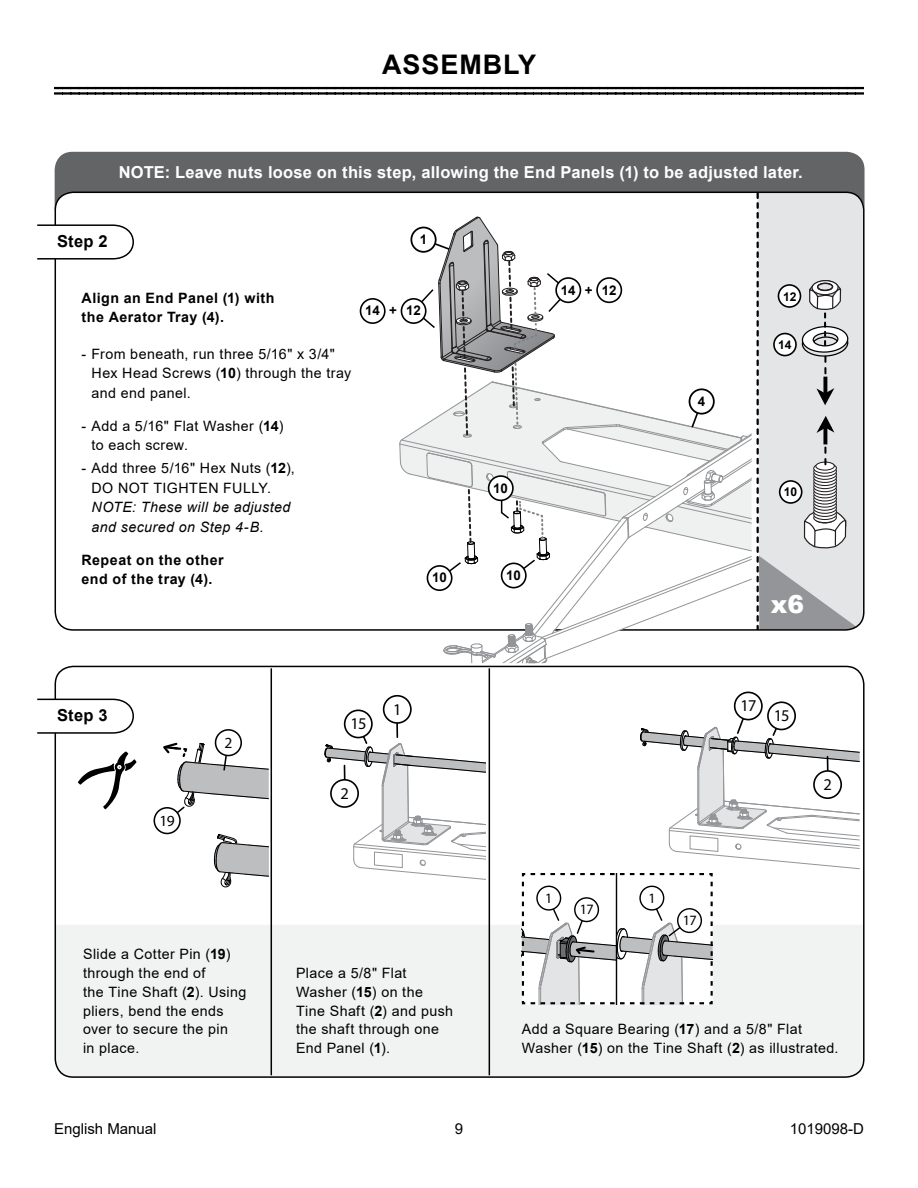
<style>
.page{position:relative;width:918px;height:1188px;background:#fff}
.page>*{position:absolute;margin:0;border:0;box-sizing:border-box;transform-origin:0 0}
.t1{font:700 27px "Arial";letter-spacing:.035em;color:#000}
.t2{font:900 24.9px "Arial";color:#fff}
.t3{font:700 16.5px "Arial";letter-spacing:.015em;color:#fff}
.t4{font:700 16.5px "Arial";letter-spacing:.015em;color:#000}
.t5{font:16.5px "Myriad Pro";color:#020303}
.t6{font:15.45px "Myriad Pro";color:#020303}
.t7{font:15px "Arial";color:#000}
.t8{font:14.25px/18.8px "Arial";letter-spacing:.03em;color:#000}
.t9{font:700 14.25px/19.5px "Arial";letter-spacing:.035em;color:#000}
.t10{font:italic 14.25px/19.5px "Arial";letter-spacing:.03em;color:#000}
.t11{font:14.25px "Myriad Pro";color:#020303}
.t12{font:700 13.35px "Arial";letter-spacing:-.01em;color:#000}
.t13{font:700 12.15px "Arial";color:#000}
.s1{font-weight:700}
</style>
<div class="page">
<svg style="left:54px;top:87px;width:810px;height:8px"></svg>
<svg style="left:55px;top:152px;width:810px;height:54px;background:#737476"></svg>
<svg style="left:37px;top:224px;width:97px;height:36px"></svg>
<div style="left:360px;top:298px;width:26px;height:26px;border:2px solid #000;border-radius:50%"></div>
<svg style="left:399px;top:192px;width:462px;height:472px"></svg>
<div style="left:489px;top:476px;width:24px;height:24px;background:#fff;border-radius:50%"></div>
<div style="left:488px;top:475px;width:26px;height:26px;border:2px solid #000;border-radius:50%"></div>
<svg style="left:735px;top:692px;width:27px;height:28px"></svg>
<div style="left:734px;top:691px;width:29px;height:30px;border:2px solid #000;border-radius:50%"></div>
<div style="left:55px;top:925px;width:807px;height:152px;background:#f1f2f2"></div>
<div style="left:55px;top:666px;width:810px;height:412px;border:2px solid #000;border-radius:18px"></div>
<div style="left:383px;top:695px;width:29px;height:29px;border:2px solid #000;border-radius:50%"></div>
<svg style="left:324px;top:719px;width:162px;height:161px"></svg>
<div style="left:345px;top:710px;width:27px;height:28px;background:#fff;border-radius:50%"></div>
<div style="left:344px;top:710px;width:29px;height:28px;border:2px solid #000;border-radius:50%"></div>
<svg style="left:153px;top:729px;width:116px;height:159px"></svg>
<div style="left:216px;top:730px;width:25px;height:26px;background:#fff;border-radius:50%"></div>
<div style="left:215px;top:729px;width:27px;height:27px;border:2px solid #000;border-radius:50%"></div>
<svg style="left:37px;top:698px;width:97px;height:36px"></svg>
<hr style="left:271px;top:668px;width:1px;height:407px;background:#000">
<hr style="left:489px;top:668px;width:1px;height:407px;background:#000">
<svg style="left:78px;top:751px;width:59px;height:59px"></svg>
<svg style="left:521px;top:701px;width:339px;height:304px"></svg>
<h1 class="t1" style="left:382px;top:45px;width:156px">ASSEMBLY</h1>
<p class="t3" style="left:119px;top:161px;width:686px">NOTE: Leave nuts loose on this step, allowing the End Panels (1) to be adjusted later.</p>
<p class="t4" style="left:57px;top:230px;width:52px">Step 2</p>
<p class="t12" style="left:420px;top:230px;width:9px">1</p>
<p class="t9" style="left:82px;top:288px;width:195px">Align an End Panel (1) with the Aerator Tray (4).</p>
<p class="t8" style="left:92px;top:344px;width:261px;line-height:19.5px;text-indent:-10px">- From beneath, run three 5/16" x 3/4"<br>Hex Head Screws (<span class="s1">10</span>) through the tray and end panel.</p>
<p class="t8" style="left:92px;top:416px;width:193px;line-height:19.5px;text-indent:-10px">- Add a 5/16" Flat Washer (<span class="s1">14</span>) to each screw.</p>
<p class="t8" style="left:92px;top:459px;width:205px;line-height:19.5px;text-indent:-10px">- Add three 5/16" Hex Nuts (<span class="s1">12</span>),<br>DO NOT TIGHTEN FULLY.</p>
<p class="t10" style="left:92px;top:498px;width:200px">NOTE: These will be adjusted and secured on Step 4-B.</p>
<p class="t9" style="left:82px;top:550px;width:144px">Repeat on the other end of the tray (4).</p>
<p class="t12" style="left:365px;top:301px;width:57px">14 + 12</p>
<p class="t12" style="left:493px;top:479px;width:16px">10</p>
<p class="t12" style="left:432px;top:568px;width:16px">10</p>
<p class="t12" style="left:506px;top:566px;width:16px">10</p>
<p class="t12" style="left:561px;top:280px;width:57px">14 + 12</p>
<p class="t4" style="left:57px;top:704px;width:52px">Step 3</p>
<p class="t6" style="left:160px;top:811px;width:17px">19</p>
<p class="t6" style="left:224px;top:733px;width:9px">2</p>
<p class="t5" style="left:350px;top:714px;width:18px">15</p>
<p class="t5" style="left:340px;top:783px;width:10px">2</p>
<p class="t5" style="left:393px;top:699px;width:10px">1</p>
<p class="t12" style="left:698px;top:392px;width:9px">4</p>
<p class="t11" style="left:683px;top:912px;width:15px">17</p>
<p class="t13" style="left:783px;top:288px;width:15px">12</p>
<p class="t13" style="left:778px;top:336px;width:15px">14</p>
<p class="t13" style="left:784px;top:483px;width:15px">10</p>
<h2 class="t2" style="left:771px;top:586px;width:35px">x6</h2>
<p class="t5" style="left:774px;top:706px;width:18px">15</p>
<p class="t5" style="left:823px;top:774px;width:10px">2</p>
<p class="t8" style="left:83px;top:945px;width:165px">Slide a Cotter Pin (<span class="s1">19</span>) through the end of<br>the Tine Shaft (<span class="s1">2</span>). Using pliers, bend the ends over to secure the pin<br>in place.</p>
<p class="t8" style="left:296px;top:964px;width:159px">Place a 5/8" Flat<br>Washer (<span class="s1">15</span>) on the<br>Tine Shaft (<span class="s1">2</span>) and push the shaft through one<br>End Panel (<span class="s1">1</span>).</p>
<p class="t8" style="left:522px;top:1020px;width:318px">Add a Square Bearing (<span class="s1">17</span>) and a 5/8" Flat<br>Washer (<span class="s1">15</span>) on the Tine Shaft (<span class="s1">2</span>) as illustrated.</p>
<p class="t7" style="left:54px;top:1119px;width:104px">English Manual</p>
<p class="t7" style="left:455px;top:1118px;width:10px">9</p>
<p class="t7" style="left:790px;top:1118px;width:76px">1019098-D</p>
</div>
